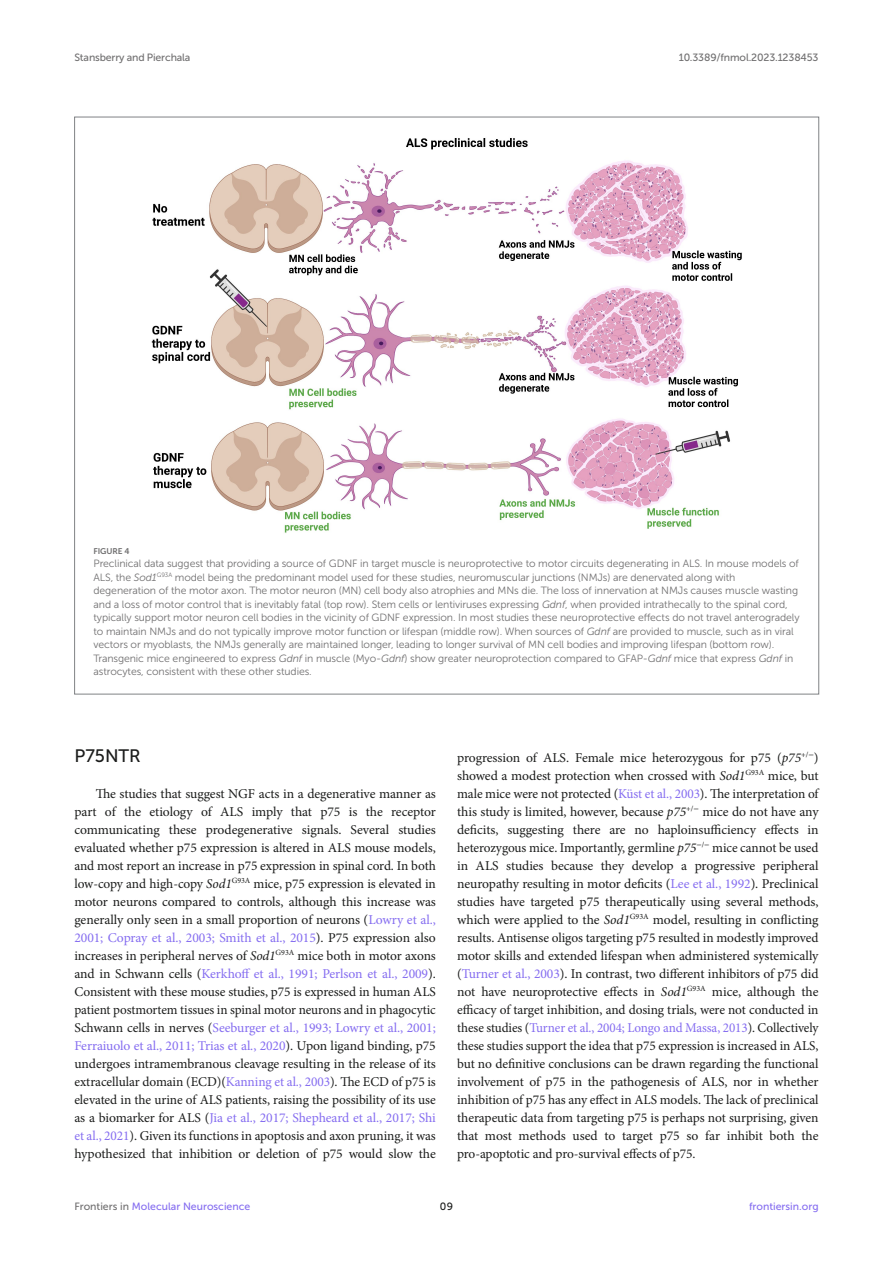
<style>
.page{position:relative;width:893px;height:1263px;background:#fff}
.page>*{position:absolute;margin:0;border:0;box-sizing:border-box;transform-origin:0 0}
.HEAD_2{font:18px "Museo Sans 500";color:#1b1c1b}
.TEXT_FLUSH{font:13.5px/18px "Minion Pro";letter-spacing:-.005em;color:#1b1c1b;text-align:justify}
.FIG_LEG{font:10.5px/13.5px "Museo Sans 300";letter-spacing:-.01em;color:#706f70}
.t1{font:10.5px "Museo Sans 500";letter-spacing:-.015em;color:#706f70}
.t2{font:10.5px "Museo Sans 500";color:#856df0}
.t3{font:10.5px "Museo Sans 500";color:#1b1c1b}
.FIG_HD{font:8.25px "Museo Sans 700";letter-spacing:-.01em;color:#706f70}
.s1{font-style:italic}
.s2{color:#856df0}
.s3{color:#706f70}
</style>
<div class="page">
<img style="left:151px;top:138px;width:591px;height:395px">
<p class="t1" style="left:74px;top:51px;width:118px">Stansberry and Pierchala</p>
<p class="t1" style="left:679px;top:51px;width:141px">10.3389/fnmol.2023.1238453</p>
<p class="FIG_HD" style="left:94px;top:546px;width:37px">FIGURE 4</p>
<p class="FIG_LEG" style="left:94px;top:557px;width:707px">Preclinical data suggest that providing a source of GDNF in target muscle is neuroprotective to motor circuits degenerating in ALS. In mouse models of ALS, the <span class="s1">Sod1</span><sup>G93A</sup> model being the predominant model used for these studies, neuromuscular junctions (NMJs) are denervated along with degeneration of the motor axon. The motor neuron (MN) cell body also atrophies and MNs die. The loss of innervation at NMJs causes muscle wasting and a loss of motor control that is inevitably fatal (top row). Stem cells or lentiviruses expressing <span class="s1">Gdnf</span>, when provided intrathecally to the spinal cord, typically support motor neuron cell bodies in the vicinity of GDNF expression. In most studies these neuroprotective effects do not travel anterogradely to maintain NMJs and do not typically improve motor function or lifespan (middle row). When sources of <span class="s1">Gdnf</span> are provided to muscle, such as in viral vectors or myoblasts, the NMJs generally are maintained longer, leading to longer survival of MN cell bodies and improving lifespan (bottom row).<br>Transgenic mice engineered to express <span class="s1">Gdnf</span> in muscle (Myo-<span class="s1">Gdnf</span>) show greater neuroprotection compared to GFAP-<span class="s1">Gdnf</span> mice that express <span class="s1">Gdnf</span> in astrocytes, consistent with these other studies.</p>
<p class="HEAD_2" style="left:74px;top:746px;width:68px">P75NTR</p>
<p class="TEXT_FLUSH" style="left:74px;top:785px;width:363px;text-indent:21px">The studies that suggest NGF acts in a degenerative manner as part of the etiology of ALS imply that p75 is the receptor communicating these prodegenerative signals. Several studies evaluated whether p75 expression is altered in ALS mouse models, and most report an increase in p75 expression in spinal cord. In both low-copy and high-copy <span class="s1">Sod1</span><sup>G93A</sup> mice, p75 expression is elevated in motor neurons compared to controls, although this increase was generally only seen in a small proportion of neurons (<span class="s2">Lowry et al., 2001; Copray et al., 2003; Smith et al., 2015</span>). P75 expression also increases in peripheral nerves of <span class="s1">Sod1</span><sup>G93A</sup> mice both in motor axons and in Schwann cells (<span class="s2">Kerkhoff et al., 1991; Perlson et al., 2009</span>).<br>Consistent with these mouse studies, p75 is expressed in human ALS patient postmortem tissues in spinal motor neurons and in phagocytic Schwann cells in nerves (<span class="s2">Seeburger et al., 1993; Lowry et al., 2001; Ferraiuolo et al., 2011; Trias et al., 2020</span>). Upon ligand binding, p75 undergoes intramembranous cleavage resulting in the release of its extracellular domain (ECD)(<span class="s2">Kanning et al., 2003</span>). The ECD of p75 is elevated in the urine of ALS patients, raising the possibility of its use as a biomarker for ALS (<span class="s2">Jia et al., 2017; Shepheard et al., 2017; Shi et al., 2021</span>). Given its functions in apoptosis and axon pruning, it was hypothesized that inhibition or deletion of p75 would slow the</p>
<p class="TEXT_FLUSH" style="left:457px;top:749px;width:363px">progression of ALS. Female mice heterozygous for p75 (<span class="s1">p75</span><sup>+/</sup><sup>−</sup>) showed a modest protection when crossed with <span class="s1">Sod1</span><sup>G93A</sup> mice, but male mice were not protected (<span class="s2">Küst et al., 2003</span>). The interpretation of this study is limited, however, because <span class="s1">p75</span><sup>+/</sup><sup>−</sup> mice do not have any deficits, suggesting there are no haploinsufficiency effects in heterozygous mice. Importantly, germline <span class="s1">p75</span><sup>−</sup><sup>/</sup><sup>−</sup> mice cannot be used in ALS studies because they develop a progressive peripheral neuropathy resulting in motor deficits (<span class="s2">Lee et al., 1992</span>). Preclinical studies have targeted p75 therapeutically using several methods, which were applied to the <span class="s1">Sod1</span><sup>G93A</sup> model, resulting in conflicting results. Antisense oligos targeting p75 resulted in modestly improved motor skills and extended lifespan when administered systemically (<span class="s2">Turner et al., 2003</span>). In contrast, two different inhibitors of p75 did not have neuroprotective effects in <span class="s1">Sod1</span><sup>G93A</sup> mice, although the efficacy of target inhibition, and dosing trials, were not conducted in these studies (<span class="s2">Turner et al., 2004; Longo and Massa, 2013</span>). Collectively these studies support the idea that p75 expression is increased in ALS, but no definitive conclusions can be drawn regarding the functional involvement of p75 in the pathogenesis of ALS, nor in whether inhibition of p75 has any effect in ALS models. The lack of preclinical therapeutic data from targeting p75 is perhaps not surprising, given that most methods used to target p75 so far inhibit both the pro-apoptotic and pro-survival effects of p75.</p>
<p class="t2" style="left:74px;top:1200px;width:177px"><span class="s3">Frontiers in</span> Molecular Neuroscience</p>
<p class="t3" style="left:440px;top:1200px;width:15px">09</p>
<p class="t2" style="left:749px;top:1200px;width:71px">frontiersin.org</p>
</div>
